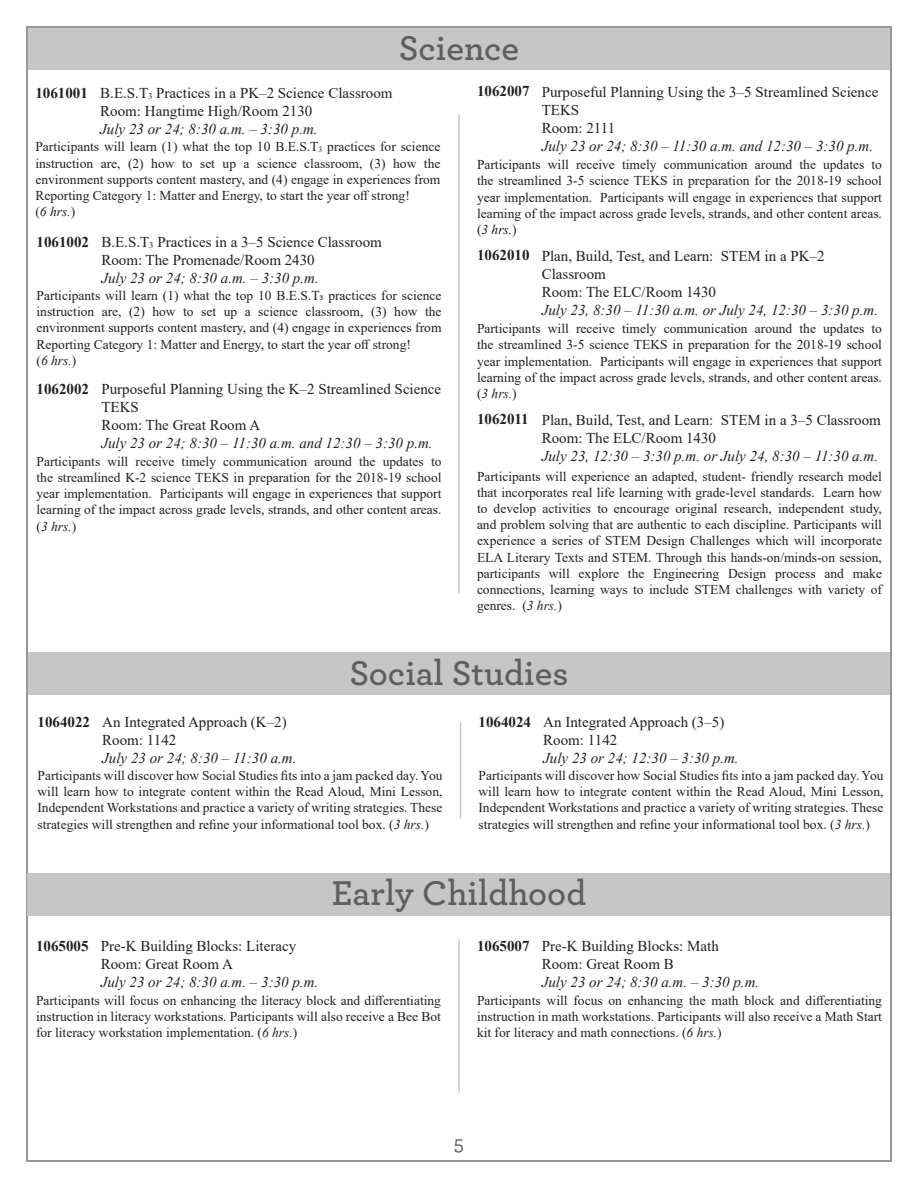
<style>
.page{position:relative;width:918px;height:1188px;background:#fff}
.page>*{position:absolute;margin:0;border:0;box-sizing:border-box;transform-origin:0 0}
.t1{font:600 36px "Archer";color:#5e5e5f}
.t2{font:500 21px "Archer";color:#5e5e5f}
.t3{font:15px/18px "Times New Roman";color:#231f20}
.t4{font:italic 15px "Times New Roman";color:#231f20}
.t5{font:700 15px "Times New Roman";color:#231f20}
.t6{font:13.5px/16.2px "Times New Roman";color:#231f20;text-align:justify}
.t7{font:italic 13.5px "Times New Roman";color:#231f20}
.s1{font-style:italic}
.s2{font-size:7.8px}
.s3{font-style:normal}
</style>
<div class="page">
<div style="left:28px;top:653px;width:862px;height:42px;background:#c7c6c7"></div>
<hr style="left:460px;top:722px;width:1px;height:96px;background:#c7c6c7">
<div style="left:28px;top:28px;width:862px;height:42px;background:#c7c6c7"></div>
<hr style="left:458px;top:115px;width:2px;height:478px;background:#c7c6c7">
<div style="left:28px;top:873px;width:862px;height:42px;background:#c7c6c7"></div>
<hr style="left:458px;top:940px;width:2px;height:152px;background:#c7c6c7">
<p class="t1" style="left:399px;top:21px;width:122px">Science</p>
<p class="t5" style="left:35px;top:82px;width:54px">1061001</p>
<p class="t3" style="left:100px;top:84px;width:294px">B.E.S.T<sub>3</sub> Practices in a PK<span class="s1">–</span>2 Science Classroom<br>Room: Hangtime High/Room 2130</p>
<p class="t4" style="left:100px;top:119px;width:219px">July 23 or 24; 8:30 a.m. – 3:30 p.m.</p>
<p class="t6" style="left:35px;top:138px;width:407px">Participants will learn (1) what the top 10 B.E.S.T<span class="s2">3</span> practices for science instruction are, (2) how to set up a science classroom, (3) how the environment supports content mastery, and (4) engage in experiences from Reporting Category 1: Matter and Energy, to start the year off strong!</p>
<p class="t7" style="left:35px;top:202px;width:41px"><span class="s3">(</span>6 hrs.<span class="s3">)</span></p>
<p class="t5" style="left:37px;top:231px;width:54px">1061002</p>
<p class="t3" style="left:101px;top:232px;width:282px">B.E.S.T<sub>3</sub> Practices in a 3<span class="s1">–</span>5 Science Classroom<br>Room: The Promenade/Room 2430</p>
<p class="t4" style="left:101px;top:267px;width:219px">July 23 or 24; 8:30 a.m. – 3:30 p.m.</p>
<p class="t6" style="left:37px;top:287px;width:407px">Participants will learn (1) what the top 10 B.E.S.T3 practices for science instruction are, (2) how to set up a science classroom, (3) how the environment supports content mastery, and (4) engage in experiences from Reporting Category 1: Matter and Energy, to start the year off strong!</p>
<p class="t7" style="left:37px;top:351px;width:41px"><span class="s3">(</span>6 hrs.<span class="s3">)</span></p>
<p class="t5" style="left:37px;top:378px;width:54px">1062002</p>
<p class="t3" style="left:101px;top:379px;width:341px">Purposeful Planning Using the K<span class="s1">–</span>2 Streamlined Science<br>TEKS<br>Room: The Great Room A</p>
<p class="t4" style="left:101px;top:433px;width:333px">July 23 or 24; 8:30 – 11:30 a.m. and 12:30 – 3:30 p.m.</p>
<p class="t6" style="left:37px;top:453px;width:407px">Participants will receive timely communication around the updates to the streamlined K-2 science TEKS in preparation for the 2018-19 school year implementation. Participants will engage in experiences that support learning of the impact across grade levels, strands, and other content areas. (<span class="s1">3 hrs.</span>)</p>
<p class="t5" style="left:477px;top:81px;width:54px">1062007</p>
<p class="t3" style="left:542px;top:82px;width:338px">Purposeful Planning Using the 3<span class="s1">–</span>5 Streamlined Science<br>TEKS<br>Room: 2111</p>
<p class="t4" style="left:542px;top:135px;width:333px">July 23 or 24; 8:30 – 11:30 a.m. and 12:30 – 3:30 p.m.</p>
<p class="t6" style="left:477px;top:156px;width:407px">Participants will receive timely communication around the updates to the streamlined 3-5 science TEKS in preparation for the 2018-19 school year implementation. Participants will engage in experiences that support learning of the impact across grade levels, strands, and other content areas. (<span class="s1">3 hrs.</span>)</p>
<p class="t5" style="left:477px;top:245px;width:54px">1062010</p>
<p class="t3" style="left:542px;top:246px;width:284px">Plan, Build, Test, and Learn: STEM in a PK<span class="s1">–</span>2<br>Classroom<br>Room: The ELC/Room 1430</p>
<p class="t4" style="left:542px;top:299px;width:338px">July 23, 8:30 – 11:30 a.m. or July 24, 12:30 – 3:30 p.m.</p>
<p class="t6" style="left:477px;top:320px;width:407px">Participants will receive timely communication around the updates to the streamlined 3-5 science TEKS in preparation for the 2018-19 school year implementation. Participants will engage in experiences that support learning of the impact across grade levels, strands, and other content areas. (<span class="s1">3 hrs.</span>)</p>
<p class="t5" style="left:477px;top:409px;width:53px">1062011</p>
<p class="t3" style="left:542px;top:410px;width:341px">Plan, Build, Test, and Learn: STEM in a 3<span class="s1">–</span>5 Classroom<br>Room: The ELC/Room 1430</p>
<p class="t4" style="left:542px;top:445px;width:338px">July 23, 12:30 – 3:30 p.m. or July 24, 8:30 – 11:30 a.m.</p>
<p class="t6" style="left:477px;top:468px;width:407px">Participants will experience an adapted, student- friendly research model that incorporates real life learning with grade-level standards. Learn how to develop activities to encourage original research, independent study, and problem solving that are authentic to each discipline. Participants will experience a series of STEM Design Challenges which will incorporate ELA Literary Texts and STEM. Through this hands-on/minds-on session, participants will explore the Engineering Design process and make connections, learning ways to include STEM challenges with variety of genres. (<span class="s1">3 hrs.</span>)</p>
<p class="t1" style="left:349px;top:646px;width:221px">Social Studies</p>
<p class="t5" style="left:38px;top:711px;width:54px">1064022</p>
<p class="t3" style="left:102px;top:712px;width:186px">An Integrated Approach (K<span class="s1">–</span>2)<br>Room: 1142</p>
<p class="t4" style="left:102px;top:747px;width:196px">July 23 or 24; 8:30 – 11:30 a.m.</p>
<p class="t6" style="left:38px;top:767px;width:407px">Participants will discover how Social Studies fits into a jam packed day. You will learn how to integrate content within the Read Aloud, Mini Lesson, Independent Workstations and practice a variety of writing strategies. These strategies will strengthen and refine your informational tool box. (<span class="s1">3 hrs.</span>)</p>
<p class="t5" style="left:478px;top:711px;width:54px">1064024</p>
<p class="t3" style="left:543px;top:712px;width:183px">An Integrated Approach (3<span class="s1">–</span>5)<br>Room: 1142</p>
<p class="t4" style="left:543px;top:747px;width:197px">July 23 or 24; 12:30 – 3:30 p.m.</p>
<p class="t6" style="left:478px;top:767px;width:407px">Participants will discover how Social Studies fits into a jam packed day. You will learn how to integrate content within the Read Aloud, Mini Lesson, Independent Workstations and practice a variety of writing strategies. These strategies will strengthen and refine your informational tool box. (<span class="s1">3 hrs.</span>)</p>
<p class="t1" style="left:332px;top:866px;width:256px">Early Childhood</p>
<p class="t5" style="left:36px;top:935px;width:54px">1065005</p>
<p class="t3" style="left:101px;top:937px;width:197px">Pre-K Building Blocks: Literacy<br>Room: Great Room A</p>
<p class="t4" style="left:101px;top:972px;width:219px">July 23 or 24; 8:30 a.m. – 3:30 p.m.</p>
<p class="t6" style="left:36px;top:992px;width:407px">Participants will focus on enhancing the literacy block and differentiating instruction in literacy workstations. Participants will also receive a Bee Bot for literacy workstation implementation. (<span class="s1">6 hrs.</span>)</p>
<p class="t5" style="left:477px;top:935px;width:54px">1065007</p>
<p class="t3" style="left:542px;top:937px;width:179px">Pre-K Building Blocks: Math<br>Room: Great Room B</p>
<p class="t4" style="left:542px;top:972px;width:219px">July 23 or 24; 8:30 a.m. – 3:30 p.m.</p>
<p class="t6" style="left:477px;top:992px;width:407px">Participants will focus on enhancing the math block and differentiating instruction in math workstations. Participants will also receive a Math Start kit for literacy and math connections. (<span class="s1">6 hrs.</span>)</p>
<h2 class="t2" style="left:454px;top:1128px;width:12px">5</h2>
</div>
